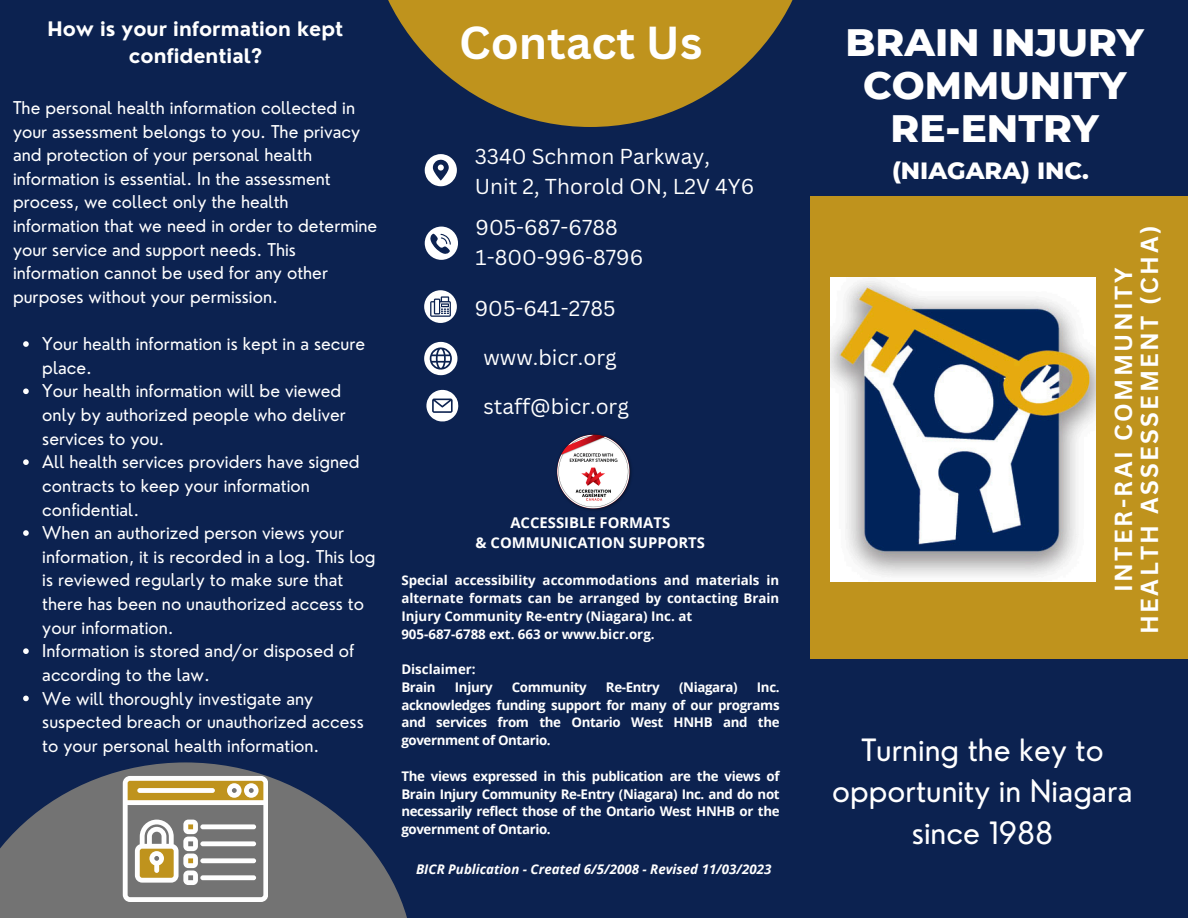
<style>
.page{position:relative;width:1188px;height:918px;background:#0c2250}
.page>*{position:absolute;margin:0;border:0;box-sizing:border-box;transform-origin:0 0}
.t1{font:700 45px "Canva Sans";color:#fff}
.t2{font:800 39px/42.8px "Montserrat";color:#fff;text-align:center}
.t3{font:30px/41.7px "Nourd";color:#fff;text-align:center}
.t4{font:700 24px/25.8px "Canva Sans";letter-spacing:.1em;color:#fff;text-align:center}
.t5{font:800 24px "Montserrat";color:#fff}
.t6{font:21px/29.2px "Canva Sans";color:#fff}
.t7{font:700 19.5px/27px "Nourd";color:#fff;text-align:center}
.t8{font:17.25px/23.7px "Nourd";color:#fff}
.t9{font:700 14.85px "Open Sans";color:#fff}
.t10{font:700 13.35px/17.7px "Open Sans";letter-spacing:-.025em;color:#fff;text-align:justify}
.t11{font:italic 700 13.35px "Open Sans";color:#fff}
.t12{font:700 13.35px "Open Sans";color:#fff}
</style>
<div class="page">
<div style="left:810px;top:196px;width:378px;height:463px;background:#bf931d"></div>
<img style="left:830px;top:278px;width:266px;height:304px">
<svg style="left:0;top:762px;width:407px;height:156px;fill:#737373"></svg>
<svg style="left:388px;top:0;width:405px;height:127px;fill:#bf931d"></svg>
<svg style="left:425px;top:154px;width:32px;height:32px"></svg>
<svg style="left:425px;top:227px;width:33px;height:33px"></svg>
<svg style="left:424px;top:342px;width:33px;height:33px"></svg>
<svg style="left:426px;top:390px;width:32px;height:32px"></svg>
<img style="left:556px;top:434px;width:75px;height:76px">
<svg style="left:424px;top:290px;width:33px;height:33px"></svg>
<svg style="left:123px;top:776px;width:145px;height:126px;background:#b2ab99"></svg>
<svg style="left:23px;top:341px;width:6px;height:6px"></svg>
<svg style="left:23px;top:388px;width:6px;height:6px"></svg>
<svg style="left:23px;top:459px;width:6px;height:6px"></svg>
<svg style="left:23px;top:530px;width:6px;height:6px"></svg>
<svg style="left:23px;top:648px;width:6px;height:6px"></svg>
<svg style="left:23px;top:696px;width:6px;height:5px"></svg>
<h6 class="t7" style="left:47px;top:16px;width:298px">How is your information kept confidential?</h6>
<p class="t8" style="left:13px;top:96px;width:366px">The personal health information collected in your assessment belongs to you. The privacy and protection of your personal health information is essential. In the assessment process, we collect only the health information that we need in order to determine your service and support needs. This information cannot be used for any other purposes without your permission.</p>
<h6 class="t8" style="left:42px;top:332px;width:324px">Your health information is kept in a secure place.</h6>
<p class="t8" style="left:42px;top:379px;width:305px">Your health information will be viewed only by authorized people who deliver services to you.</p>
<p class="t8" style="left:42px;top:450px;width:319px">All health services providers have signed contracts to keep your information confidential.</p>
<p class="t8" style="left:42px;top:521px;width:335px">When an authorized person views your information, it is recorded in a log. This log is reviewed regularly to make sure that there has been no unauthorized access to your information.</p>
<p class="t8" style="left:42px;top:639px;width:313px">Information is stored and/or disposed of according to the law.</p>
<p class="t8" style="left:42px;top:686px;width:323px">We will thoroughly investigate any suspected breach or unauthorized access to your personal health information.</p>
<p class="t1" style="left:459px;top:11px;width:244px">Contact Us</p>
<p class="t6" style="left:475px;top:141px;width:281px">3340 Schmon Parkway,<br>Unit 2, Thorold ON, L2V 4Y6</p>
<p class="t6" style="left:476px;top:213px;width:169px">905-687-6788<br>1-800-996-8796</p>
<p class="t6" style="left:475px;top:293px;width:142px">905-641-2785</p>
<p class="t6" style="left:483px;top:343px;width:135px">www.bicr.org</p>
<p class="t6" style="left:483px;top:391px;width:147px">staff@bicr.org</p>
<h2 class="t9" style="left:510px;top:512px;width:161px">ACCESSIBLE FORMATS</h2>
<h6 class="t9" style="left:476px;top:532px;width:231px">&amp; COMMUNICATION SUPPORTS</h6>
<h4 class="t10" style="left:401px;top:571px;width:379px">Special accessibility accommodations and materials in alternate formats can be arranged by contacting Brain Injury Community Re-entry (Niagara) Inc. at</h4>
<p class="t12" style="left:401px;top:624px;width:255px">905-687-6788 ext. 663 or www.bicr.org.</p>
<h6 class="t12" style="left:401px;top:660px;width:76px">Disclaimer:</h6>
<p class="t10" style="left:401px;top:678px;width:36px">Brain</p>
<p class="t10" style="left:455px;top:678px;width:39px">Injury</p>
<p class="t10" style="left:512px;top:678px;width:76px">Community</p>
<p class="t10" style="left:606px;top:678px;width:55px">Re-Entry</p>
<p class="t10" style="left:679px;top:678px;width:60px">(Niagara)</p>
<p class="t10" style="left:401px;top:678px;width:380px;text-indent:356px">Inc. acknowledges funding support for many of our programs and services from the Ontario West HNHB and the government of Ontario.</p>
<p class="t10" style="left:401px;top:767px;width:380px">The views expressed in this publication are the views of Brain Injury Community Re-Entry (Niagara) Inc. and do not necessarily reflect those of the Ontario West HNHB or the government of Ontario.</p>
<p class="t11" style="left:416px;top:860px;width:357px">BICR Publication - Created 6/5/2008 - Revised 11/03/2023</p>
<h1 class="t2" style="left:846px;top:21px;width:300px">BRAIN INJURY<br>COMMUNITY<br>RE-ENTRY</h1>
<p class="t5" style="left:892px;top:156px;width:198px">(NIAGARA) INC.</p>
<h5 class="t4" style="left:1110px;top:634px;width:410px;rotate:-90deg">INTER-RAI COMMUNITY<br>HEALTH ASSESSEMENT (CHA)</h5>
<p class="t3" style="left:832px;top:729px;width:302px">Turning the key to opportunity in Niagara since 1988</p>
</div>
